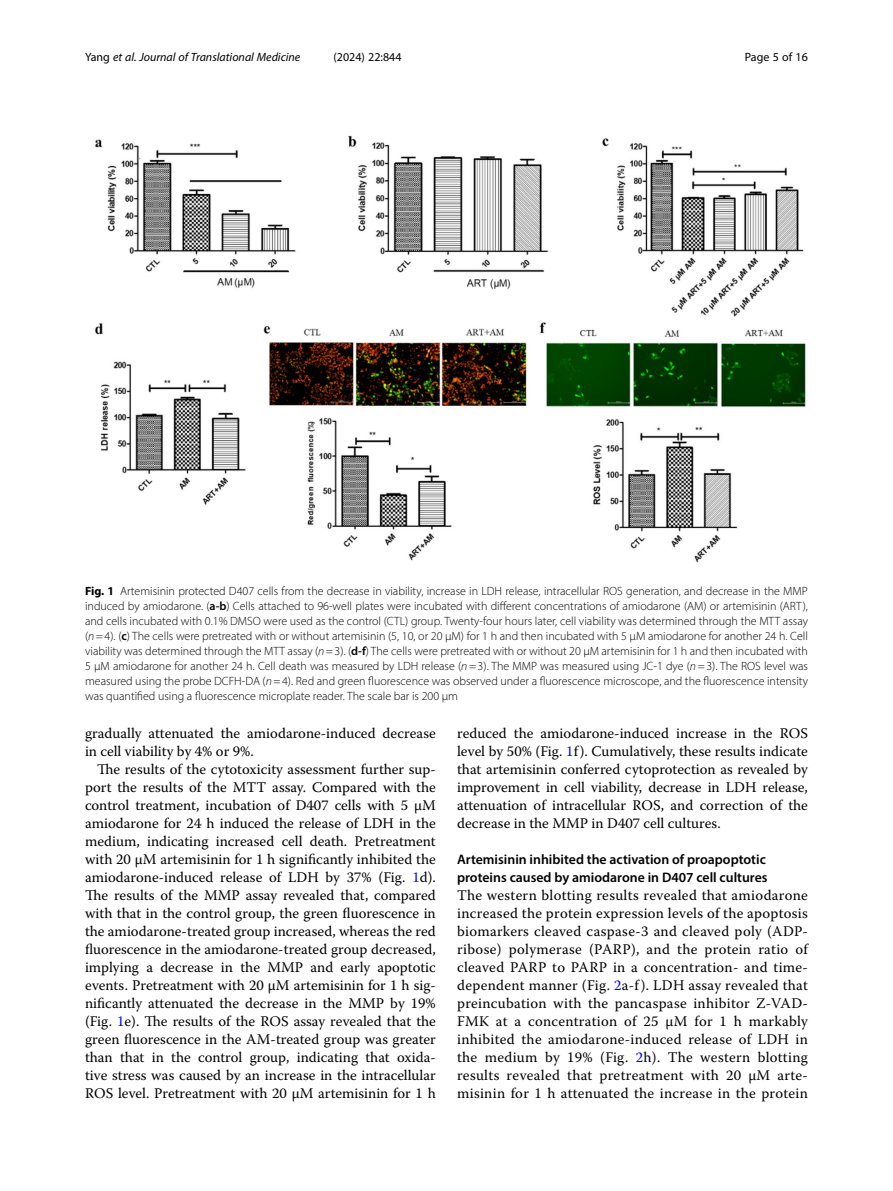
<style>
.page{position:relative;width:893px;height:1191px;background:#fff}
.page>*{position:absolute;margin:0;border:0;box-sizing:border-box;transform-origin:0 0}
.Body_Text_Indent{font:14.7px/18px "Warnock Pro";color:#000;text-align:justify}
.Body_Text{font:14.7px/18px "Warnock Pro";letter-spacing:.01em;color:#000}
.Head_2{font:600 13.8px/18px "Myriad Pro";color:#000}
.Figure_Caption{font:300 12px/15px "Myriad Pro";color:#000;text-align:justify}
.t1{font:italic 12px "Myriad Pro";color:#000}
.t2{font:12px "Myriad Pro";color:#000}
.s1{font-style:normal}
.s2{font-weight:700}
.s3{font-weight:600}
.s4{font-style:italic}
.s5{color:#00f}
</style>
<div class="page">
<img style="left:95px;top:135px;width:711px;height:428px">
<p class="t1" style="left:85px;top:50px;width:217px"><span class="s1">Yang</span> et al. Journal of Translational Medicine</p>
<p class="t2" style="left:333px;top:50px;width:70px">(2024) 22:844</p>
<p class="t2" style="left:745px;top:50px;width:65px">Page 5 of 16</p>
<p class="Figure_Caption" style="left:85px;top:583px;width:724px"><span class="s2">Fig. 1</span> Artemisinin protected D407 cells from the decrease in viability, increase in LDH release, intracellular ROS generation, and decrease in the MMP induced by amiodarone. (<span class="s3">a-b</span>) Cells attached to 96-well plates were incubated with different concentrations of amiodarone (AM) or artemisinin (ART), and cells incubated with 0.1% DMSO were used as the control (CTL) group. Twenty-four hours later, cell viability was determined through the MTT assay (<span class="s4">n</span>=4). (<span class="s3">c</span>) The cells were pretreated with or without artemisinin (5, 10, or 20 µM) for 1 h and then incubated with 5 µM amiodarone for another 24 h. Cell viability was determined through the MTT assay (<span class="s4">n</span>=3). (<span class="s3">d-f</span>) The cells were pretreated with or without 20 µM artemisinin for 1 h and then incubated with 5 µM amiodarone for another 24 h. Cell death was measured by LDH release (<span class="s4">n</span>=3). The MMP was measured using JC-1 dye (<span class="s4">n</span>=3). The ROS level was measured using the probe DCFH-DA (<span class="s4">n</span>=4). Red and green fluorescence was observed under a fluorescence microscope, and the fluorescence intensity was quantified using a fluorescence microplate reader. The scale bar is 200 μm</p>
<p class="Body_Text" style="left:85px;top:724px;width:352px">gradually attenuated the amiodarone-induced decrease in cell viability by 4% or 9%.</p>
<p class="Body_Text_Indent" style="left:85px;top:760px;width:352px;text-indent:12px">The results of the cytotoxicity assessment further sup&shy;port the results of the MTT assay. Compared with the control treatment, incubation of D407 cells with 5 µM amiodarone for 24 h induced the release of LDH in the medium, indicating increased cell death. Pretreatment with 20 µM artemisinin for 1 h significantly inhibited the amiodarone-induced release of LDH by 37% (Fig. <span class="s5">1</span>d).<br>The results of the MMP assay revealed that, compared with that in the control group, the green fluorescence in the amiodarone-treated group increased, whereas the red fluorescence in the amiodarone-treated group decreased, implying a decrease in the MMP and early apoptotic events. Pretreatment with 20 µM artemisinin for 1 h sig&shy;nificantly attenuated the decrease in the MMP by 19% (Fig. <span class="s5">1</span>e). The results of the ROS assay revealed that the green fluorescence in the AM-treated group was greater than that in the control group, indicating that oxida&shy;tive stress was caused by an increase in the intracellular ROS level. Pretreatment with 20 µM artemisinin for 1 h</p>
<p class="Body_Text_Indent" style="left:457px;top:724px;width:352px">reduced the amiodarone-induced increase in the ROS level by 50% (Fig. <span class="s5">1</span>f). Cumulatively, these results indicate that artemisinin conferred cytoprotection as revealed by improvement in cell viability, decrease in LDH release, attenuation of intracellular ROS, and correction of the decrease in the MMP in D407 cell cultures.</p>
<p class="Head_2" style="left:457px;top:850px;width:312px">Artemisinin inhibited the activation of proapoptotic proteins caused by amiodarone in D407 cell cultures</p>
<p class="Body_Text" style="left:457px;top:886px;width:352px;text-align:justify">The western blotting results revealed that amiodarone increased the protein expression levels of the apoptosis biomarkers cleaved caspase-3 and cleaved poly (ADP&shy;ribose) polymerase (PARP), and the protein ratio of cleaved PARP to PARP in a concentration- and time&shy;dependent manner (Fig. <span class="s5">2</span>a-f). LDH assay revealed that preincubation with the pancaspase inhibitor Z-VAD-FMK at a concentration of 25 µM for 1 h markably inhibited the amiodarone-induced release of LDH in the medium by 19% (Fig. <span class="s5">2</span>h). The western blotting results revealed that pretreatment with 20 µM arte&shy;misinin for 1 h attenuated the increase in the protein</p>
</div>
